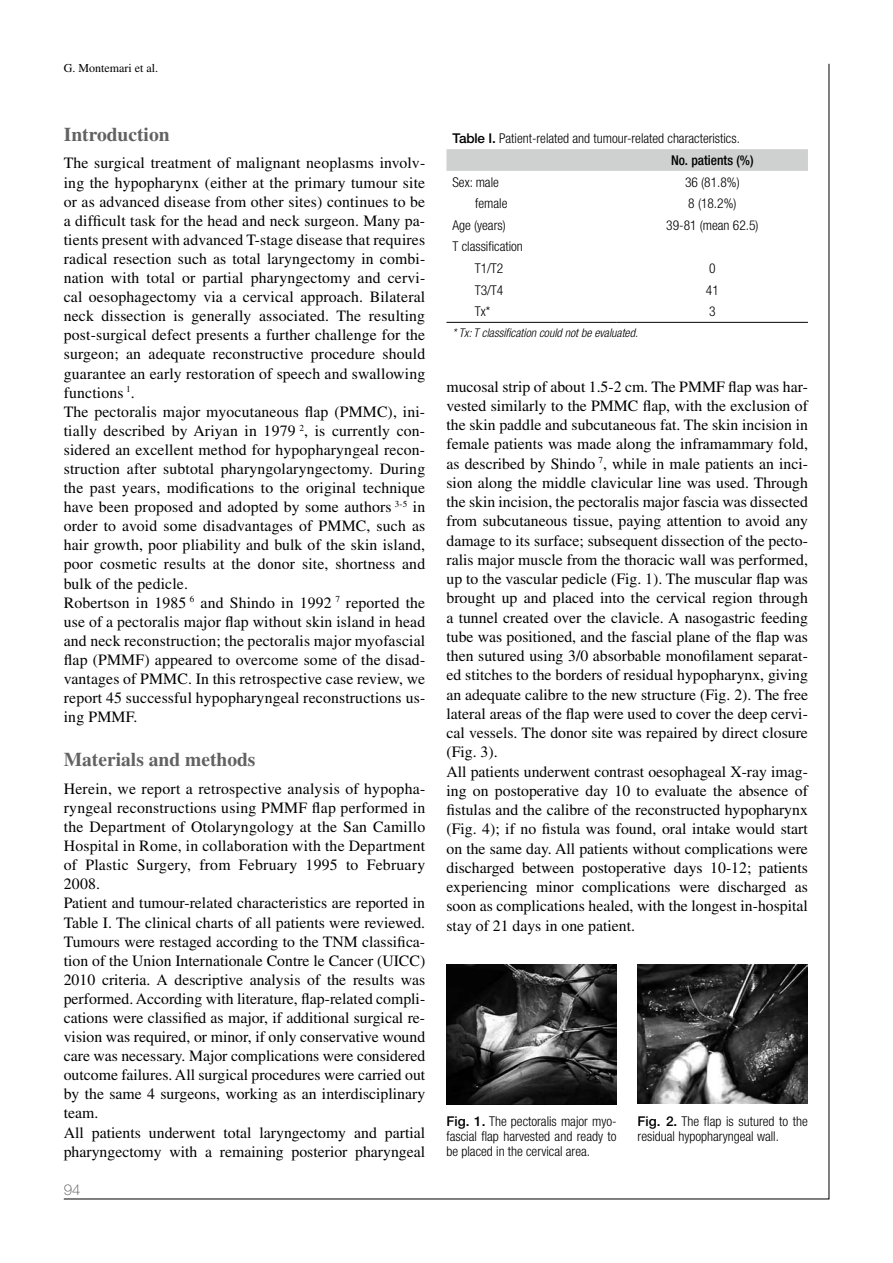
<style>
.page{position:relative;width:893px;height:1263px;background:#fff}
.page>*{position:absolute;margin:0;border:0;box-sizing:border-box;transform-origin:0 0}
.t1{font:700 19.5px "Times LT Std";color:#636262}
.t2{font:15.75px/19px "Times LT Std";color:#000}
.t3{font:100 15px "Helvetica Neue LT Std";color:#484847}
.t4{font:300 condensed 13.5px/15px "Helvetica Neue LT Std";color:#000}
.t5{font:italic 300 condensed 12px "Helvetica Neue LT Std";color:#000}
.t6{font:12px "Times LT Std";color:#000}
.s1{font-weight:500;font-stretch:normal}
.s2{font-weight:500}
</style>
<div class="page">
<div style="left:446px;top:149px;width:362px;height:22px;background:#cfd0d0"></div>
<hr style="left:446px;top:322px;width:171px;height:1px;background:#000">
<hr style="left:617px;top:322px;width:191px;height:1px;background:#000">
<img style="left:446px;top:964px;width:171px;height:140px">
<img style="left:638px;top:964px;width:170px;height:140px">
<p class="t6" style="left:64px;top:61px;width:96px">G. Montemari et al.</p>
<p class="t1" style="left:64px;top:123px;width:107px">Introduction</p>
<p class="t2" style="left:64px;top:154px;width:363px">The surgical treatment of malignant neoplasms involv&shy;ing the hypopharynx (either at the primary tumour site or as advanced disease from other sites) continues to be a difficult task for the head and neck surgeon. Many pa&shy;tients present with advanced T-stage disease that requires radical resection such as total laryngectomy in combi&shy;nation with total or partial pharyngectomy and cervi&shy;cal oesophagectomy via a cervical approach. Bilateral neck dissection is generally associated. The resulting post-surgical defect presents a further challenge for the surgeon; an adequate reconstructive procedure should guarantee an early restoration of speech and swallowing functions <sup>1</sup>.<br>The pectoralis major myocutaneous flap (PMMC), ini&shy;tially described by Ariyan in 1979 <sup>2</sup>, is currently con&shy;sidered an excellent method for hypopharyngeal recon&shy;struction after subtotal pharyngolaryngectomy. During the past years, modifications to the original technique have been proposed and adopted by some authors <sup>3-5</sup> in order to avoid some disadvantages of PMMC, such as hair growth, poor pliability and bulk of the skin island, poor cosmetic results at the donor site, shortness and bulk of the pedicle.<br>Robertson in 1985 <sup>6</sup> and Shindo in 1992 <sup>7</sup> reported the use of a pectoralis major flap without skin island in head and neck reconstruction; the pectoralis major myofascial flap (PMMF) appeared to overcome some of the disad&shy;vantages of PMMC. In this retrospective case review, we report 45 successful hypopharyngeal reconstructions us&shy;ing PMMF.</p>
<p class="t1" style="left:64px;top:748px;width:193px">Materials and methods</p>
<p class="t2" style="left:64px;top:779px;width:363px">Herein, we report a retrospective analysis of hypopha&shy;ryngeal reconstructions using PMMF flap performed in the Department of Otolaryngology at the San Camillo Hospital in Rome, in collaboration with the Department of Plastic Surgery, from February 1995 to February 2008.<br>Patient and tumour-related characteristics are reported in Table I. The clinical charts of all patients were reviewed.<br>Tumours were restaged according to the TNM classifica&shy;tion of the Union Internationale Contre le Cancer (UICC)<br>2010 criteria. A descriptive analysis of the results was performed. According with literature, flap-related compli&shy;cations were classified as major, if additional surgical re&shy;vision was required, or minor, if only conservative wound care was necessary. Major complications were considered outcome failures. All surgical procedures were carried out by the same 4 surgeons, working as an interdisciplinary team.<br>All patients underwent total laryngectomy and partial pharyngectomy with a remaining posterior pharyngeal</p>
<p class="t3" style="left:64px;top:1181px;width:18px">94</p>
<p class="t4" style="left:671px;top:128px;width:84px;line-height:21.6px;text-indent:-219px"><span class="s1">Table I.</span> Patient-related and tumour-related characteristics.<br><span class="s2">No. patients (%)</span></p>
<p class="t4" style="left:452px;top:174px;width:48px">Sex: male</p>
<p class="t4" style="left:685px;top:174px;width:56px">36 (81.8%)</p>
<p class="t4" style="left:475px;top:196px;width:34px">female</p>
<p class="t4" style="left:688px;top:196px;width:50px">8 (18.2%)</p>
<p class="t4" style="left:452px;top:217px;width:55px">Age (years)</p>
<p class="t4" style="left:666px;top:217px;width:94px">39-81 (mean 62.5)</p>
<p class="t4" style="left:452px;top:236px;width:72px;line-height:21.6px;text-align:center">T classification<br>T1/T2</p>
<p class="t4" style="left:709px;top:261px;width:8px">0</p>
<p class="t4" style="left:475px;top:282px;width:30px">T3/T4</p>
<p class="t4" style="left:706px;top:282px;width:14px">41</p>
<p class="t4" style="left:475px;top:304px;width:17px">Tx*</p>
<p class="t4" style="left:709px;top:304px;width:8px">3</p>
<p class="t5" style="left:452px;top:326px;width:187px">* Tx: T classification could not be evaluated.</p>
<p class="t2" style="left:446px;top:377px;width:363px">mucosal strip of about 1.5-2 cm. The PMMF flap was har&shy;vested similarly to the PMMC flap, with the exclusion of the skin paddle and subcutaneous fat. The skin incision in female patients was made along the inframammary fold, as described by Shindo <sup>7</sup>, while in male patients an inci&shy;sion along the middle clavicular line was used. Through the skin incision, the pectoralis major fascia was dissected from subcutaneous tissue, paying attention to avoid any damage to its surface; subsequent dissection of the pecto&shy;ralis major muscle from the thoracic wall was performed, up to the vascular pedicle (Fig. 1). The muscular flap was brought up and placed into the cervical region through a tunnel created over the clavicle. A nasogastric feeding tube was positioned, and the fascial plane of the flap was then sutured using 3/0 absorbable monofilament separat&shy;ed stitches to the borders of residual hypopharynx, giving an adequate calibre to the new structure (Fig. 2). The free lateral areas of the flap were used to cover the deep cervi&shy;cal vessels. The donor site was repaired by direct closure (Fig. 3).<br>All patients underwent contrast oesophageal X-ray imag&shy;ing on postoperative day 10 to evaluate the absence of fistulas and the calibre of the reconstructed hypopharynx (Fig. 4); if no fistula was found, oral intake would start on the same day. All patients without complications were discharged between postoperative days 10-12; patients experiencing minor complications were discharged as soon as complications healed, with the longest in-hospital stay of 21 days in one patient.</p>
<p class="t4" style="left:446px;top:1114px;width:172px;text-align:justify"><span class="s1">Fig. 1.</span> The pectoralis major myo&shy;fascial flap harvested and ready to be placed in the cervical area.</p>
<p class="t4" style="left:638px;top:1114px;width:172px"><span class="s1">Fig. 2.</span> The flap is sutured to the residual hypopharyngeal wall.</p>
</div>
